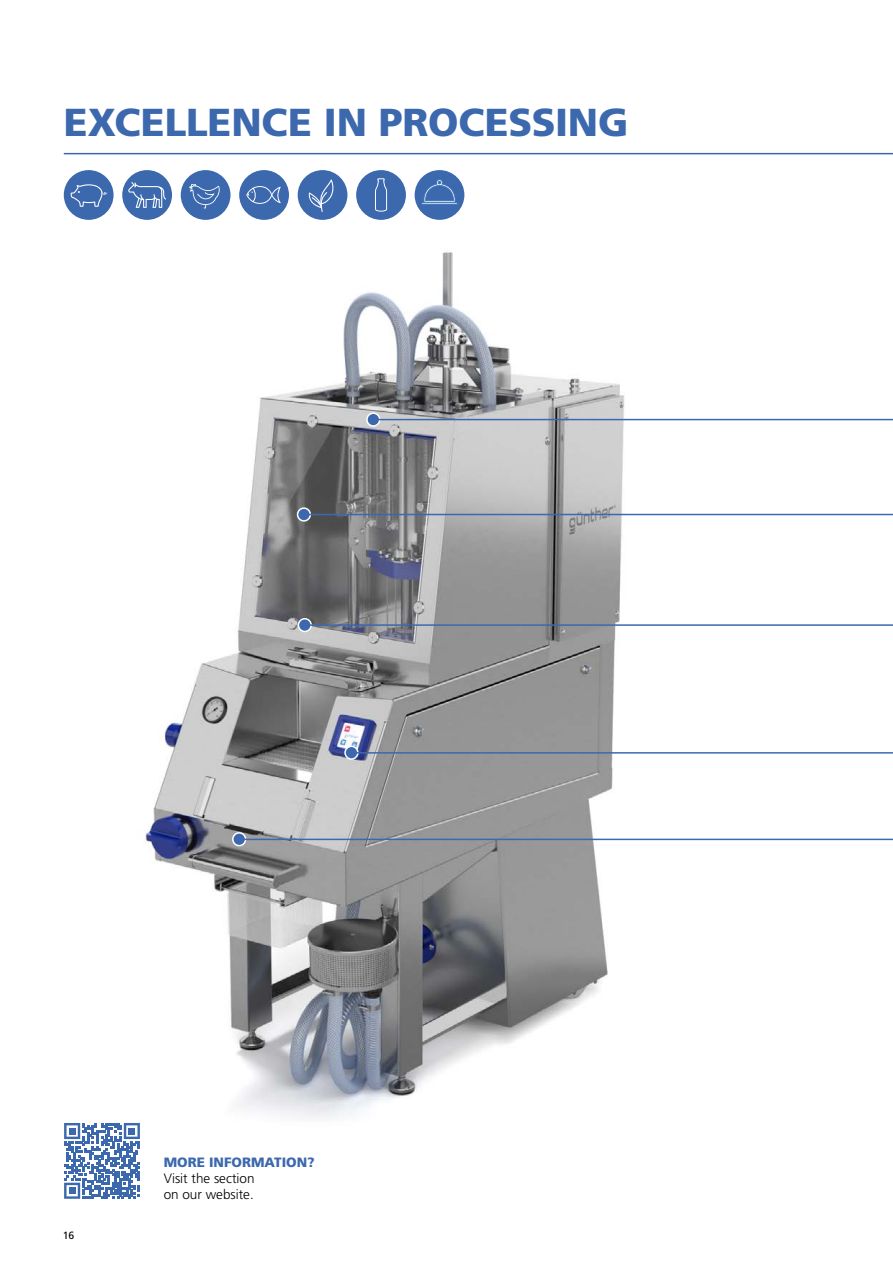
<style>
.page{position:relative;width:893px;height:1263px;background:#fff}
.page>*{position:absolute;margin:0;border:0;box-sizing:border-box;transform-origin:0 0}
.t1{font:900 39px "Frutiger LT Std";letter-spacing:-.005em;color:#3c68ae}
.t2{font:300 13.5px/16.2px "Frutiger LT Std";color:#000}
.t3{font:900 13.5px "Frutiger LT Std";color:#3c68ae}
.t4{font:10.5px "Frutiger LT Std";color:#000}
</style>
<div class="page">
<img style="left:67px;top:207px;width:826px;height:911px">
<svg style="left:64px;top:1123px;width:76px;height:76px"></svg>
<div style="left:69px;top:1127px;width:7px;height:7px;background:#3c68ae"></div>
<div style="left:128px;top:1127px;width:7px;height:7px;background:#3c68ae"></div>
<div style="left:69px;top:1187px;width:7px;height:7px;background:#3c68ae"></div>
<hr style="left:64px;top:153px;width:829px;height:1px;background:#3c68ae">
<div style="left:345px;top:746px;width:13px;height:13px;background:#3c68ae;border-radius:50%"></div>
<div style="left:344px;top:745px;width:15px;height:15px;border:2px solid #fff;border-radius:50%"></div>
<hr style="left:346px;top:752px;width:547px;height:2px;background:#3c68ae">
<div style="left:233px;top:833px;width:13px;height:13px;background:#3c68ae;border-radius:50%"></div>
<div style="left:232px;top:832px;width:14px;height:14px;border:2px solid #fff;border-radius:50%"></div>
<hr style="left:239px;top:839px;width:654px;height:1px;background:#3c68ae">
<div style="left:367px;top:413px;width:13px;height:13px;background:#3c68ae;border-radius:50%"></div>
<div style="left:366px;top:412px;width:14px;height:15px;border:2px solid #fff;border-radius:50%"></div>
<hr style="left:372px;top:419px;width:521px;height:1px;background:#3c68ae">
<div style="left:298px;top:508px;width:12px;height:13px;background:#3c68ae;border-radius:50%"></div>
<div style="left:297px;top:507px;width:14px;height:15px;border:2px solid #fff;border-radius:50%"></div>
<hr style="left:308px;top:514px;width:585px;height:1px;background:#3c68ae">
<div style="left:298px;top:619px;width:13px;height:12px;background:#3c68ae;border-radius:50%"></div>
<div style="left:298px;top:618px;width:14px;height:14px;border:2px solid #fff;border-radius:50%"></div>
<hr style="left:302px;top:624px;width:591px;height:2px;background:#3c68ae">
<div style="left:239px;top:170px;width:50px;height:50px;background:#3c68ae;border-radius:50%"></div>
<svg style="left:246px;top:186px;width:35px;height:18px"></svg>
<div style="left:181px;top:170px;width:49px;height:50px;background:#3c68ae;border-radius:50%"></div>
<svg style="left:189px;top:184px;width:31px;height:24px"></svg>
<div style="left:356px;top:170px;width:50px;height:50px;background:#3c68ae;border-radius:50%"></div>
<svg style="left:375px;top:178px;width:12px;height:34px"></svg>
<div style="left:415px;top:170px;width:49px;height:50px;background:#3c68ae;border-radius:50%"></div>
<div style="left:421px;top:203px;width:37px;height:2px;border:1px solid #4077bb"></div>
<svg style="left:424px;top:179px;width:31px;height:24px"></svg>
<div style="left:64px;top:170px;width:50px;height:50px;background:#3c68ae;border-radius:50%"></div>
<svg style="left:71px;top:184px;width:36px;height:23px"></svg>
<div style="left:122px;top:170px;width:50px;height:50px;background:#3c68ae;border-radius:50%"></div>
<svg style="left:128px;top:182px;width:38px;height:26px"></svg>
<div style="left:298px;top:170px;width:49px;height:50px;background:#3c68ae;border-radius:50%"></div>
<svg style="left:308px;top:179px;width:26px;height:33px"></svg>
<h1 class="t1" style="left:64px;top:99px;width:566px">EXCELLENCE IN PROCESSING</h1>
<p class="t4" style="left:63px;top:1229px;width:13px">16</p>
<p class="t3" style="left:164px;top:1154px;width:153px">MORE INFORMATION?</p>
<p class="t2" style="left:164px;top:1170px;width:92px">Visit the section on our website.</p>
</div>
